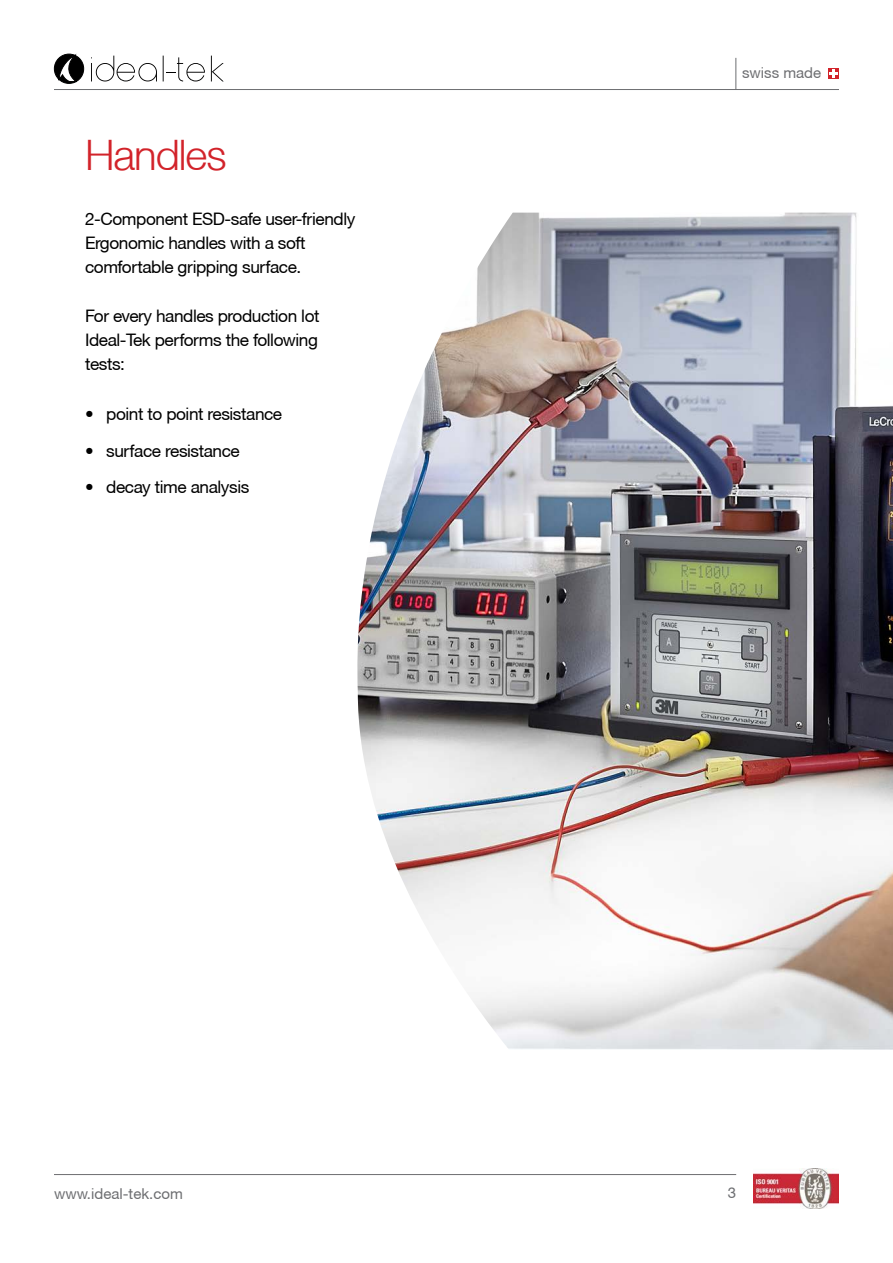
<style>
.page{position:relative;width:893px;height:1263px;background:#fff}
.page>*{position:absolute;margin:0;border:0;box-sizing:border-box;transform-origin:0 0}
.t1{font:300 42px "Helvetica Neue LT";letter-spacing:-.025em;color:#d2232a}
.t2{font:17.25px/24px "Helvetica Neue CE";letter-spacing:-.025em;color:#000}
.t3{font:15px "Helvetica Neue CE";color:#6d6e71}
</style>
<div class="page">
<hr style="left:54px;top:89px;width:785px;height:1px;background:#6d6e71">
<hr style="left:736px;top:58px;width:1px;height:32px;background:#6d6e71">
<svg style="left:54px;top:54px;width:30px;height:29px"></svg>
<svg style="left:91px;top:56px;width:66px;height:25px"></svg>
<svg style="left:163px;top:56px;width:42px;height:25px"></svg>
<svg style="left:211px;top:56px;width:13px;height:25px"></svg>
<img style="left:754px;top:1169px;width:85px;height:40px">
<svg style="left:828px;top:68px;width:11px;height:11px"></svg>
<svg style="left:829px;top:69px;width:9px;height:8px"></svg>
<hr style="left:54px;top:1174px;width:682px;height:1px;background:#6d6e71">
<img style="left:357px;top:213px;width:536px;height:837px">
<h1 class="t1" style="left:85px;top:130px;width:143px">Handles</h1>
<p class="t2" style="left:85px;top:207px;width:272px">2-Component ESD-safe user-friendly<br>Ergonomic handles with a soft comfortable gripping surface.</p>
<p class="t2" style="left:85px;top:304px;width:236px;text-align:justify">For every handles production lot Ideal-Tek performs the following tests:</p>
<p class="t2" style="left:85px;top:402px;width:199px">• point to point resistance</p>
<p class="t2" style="left:85px;top:439px;width:156px">• surface resistance</p>
<p class="t2" style="left:85px;top:475px;width:166px">• decay time analysis</p>
<p class="t3" style="left:742px;top:64px;width:81px">swiss made</p>
<p class="t3" style="left:54px;top:1185px;width:130px">www.ideal-tek.com</p>
<p class="t3" style="left:728px;top:1184px;width:10px">3</p>
</div>
